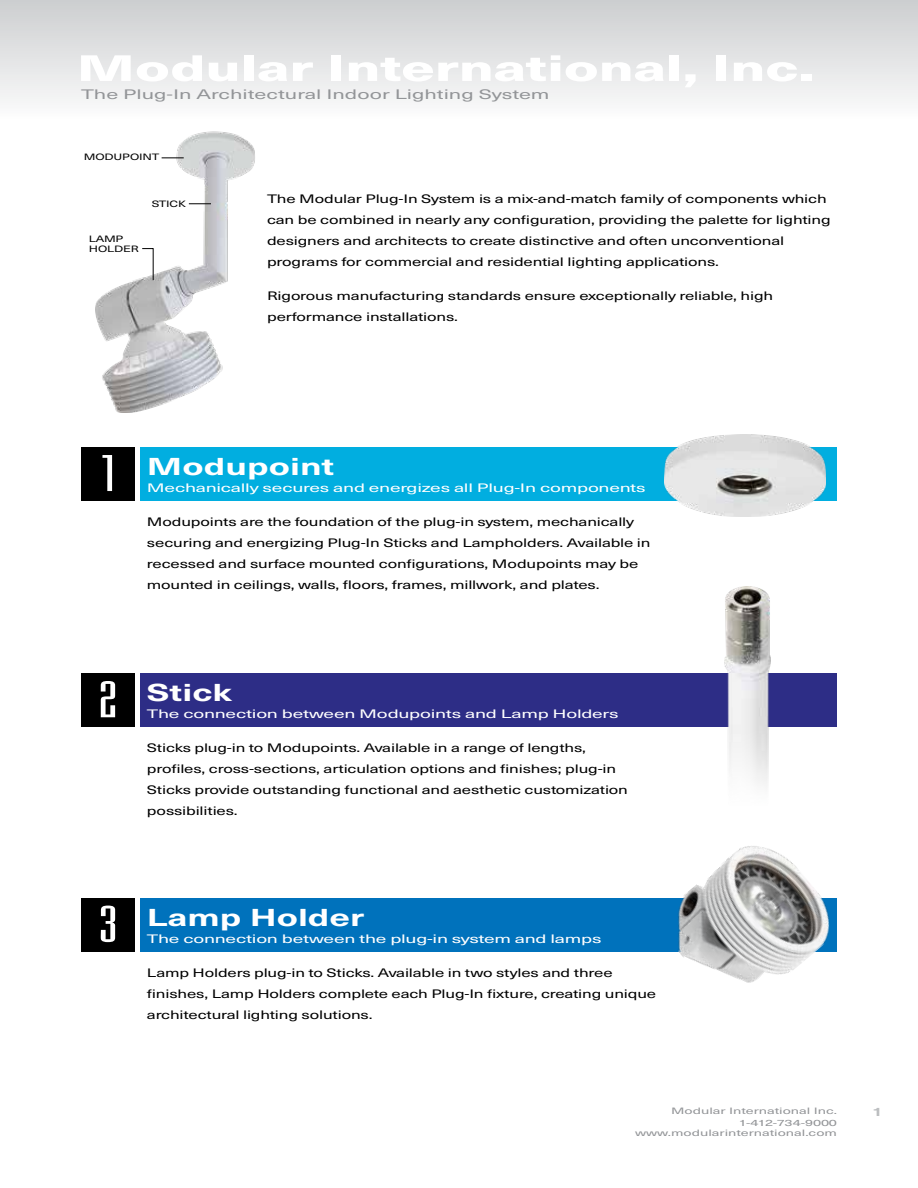
<style>
.page{position:relative;width:918px;height:1188px;background:#fff}
.page>*{position:absolute;margin:0;border:0;box-sizing:border-box;transform-origin:0 0}
.t1{font:54px "Mekanik";color:#fff;scale:1.4 1}
.t2{font:800 36px "Neue Haas Unica W1 G";color:#fff;scale:1.6 1}
.t3{font:700 24px "Neue Haas Unica W1 G";color:#fff;scale:1.5 1}
.t4{font:13.5px "Neue Haas Unica W1 G";color:#939598;scale:1.6 1}
.t5{font:12px/21px "Neue Haas Unica W1 G";letter-spacing:-.01em;color:#000;scale:1.4 1}
.t6{font:12px "Neue Haas Unica W1 G";letter-spacing:-.015em;color:#fff;scale:1.6 1}
.t7{font:700 12px "Neue Haas Unica W1 G";color:#bcbec0;scale:1.5 1}
.t8{font:9px/12px "Neue Haas Unica W1 G";color:#939598;text-align:right;scale:1.6 1}
.t9{font:9px/10.5px "Neue Haas Unica W1 G";letter-spacing:-.01em;color:#000;scale:1.4 1}
</style>
<div class="page">
<div style="left:0;top:0;width:918px;height:127px;background:linear-gradient(to bottom,#cccecf,#fff)"></div>
<div style="left:140px;top:898px;width:697px;height:54px;background:#0072bc"></div>
<div style="left:140px;top:673px;width:697px;height:54px;background:#2d2d86"></div>
<div style="left:140px;top:447px;width:697px;height:54px;background:#01aee0"></div>
<div style="left:81px;top:898px;width:54px;height:54px;background:#000"></div>
<div style="left:81px;top:673px;width:54px;height:54px;background:#000"></div>
<div style="left:81px;top:447px;width:54px;height:54px;background:#000"></div>
<img style="left:665px;top:434px;width:160px;height:83px">
<img style="left:724px;top:586px;width:46px;height:198px">
<img style="left:678px;top:846px;width:152px;height:137px">
<img style="left:96px;top:99px;width:198px;height:313px">
<svg style="left:162px;top:158px;width:22px;height:1px"></svg>
<svg style="left:189px;top:204px;width:22px;height:1px"></svg>
<svg style="left:142px;top:248px;width:12px;height:33px"></svg>
<h2 class="t2" style="left:77px;top:40px;width:462px">Modular International, Inc.</h2>
<p class="t4" style="left:81px;top:84px;width:294px">The Plug-In Architectural Indoor Lighting System</p>
<p class="t9" style="left:84px;top:151px;width:55px">MODUPOINT</p>
<p class="t9" style="left:89px;top:233px;width:37px">LAMP<br>HOLDER</p>
<p class="t9" style="left:152px;top:198px;width:26px">STICK</p>
<p class="t5" style="left:267px;top:187px;width:404px">The Modular Plug-In System is a mix-and-match family of components which can be combined in nearly any configuration, providing the palette for lighting designers and architects to create distinctive and often unconventional programs for commercial and residential lighting applications.</p>
<p class="t5" style="left:267px;top:285px;width:363px">Rigorous manufacturing standards ensure exceptionally reliable, high performance installations.</p>
<h1 class="t1" style="left:101px;top:447px;width:11px">1</h1>
<h3 class="t3" style="left:147px;top:448px;width:126px">Modupoint</h3>
<p class="t6" style="left:147px;top:479px;width:313px">Mechanically secures and energizes all Plug-In components</p>
<p class="t5" style="left:147px;top:510px;width:361px">Modupoints are the foundation of the plug-in system, mechanically securing and energizing Plug-In Sticks and Lampholders. Available in recessed and surface mounted configurations, Modupoints may be mounted in ceilings, walls, floors, frames, millwork, and plates.</p>
<h1 class="t1" style="left:98px;top:673px;width:15px">2</h1>
<h3 class="t3" style="left:147px;top:675px;width:58px">Stick</h3>
<p class="t6" style="left:147px;top:705px;width:296px">The connection between Modupoints and Lamp Holders</p>
<p class="t5" style="left:147px;top:737px;width:345px">Sticks plug-in to Modupoints. Available in a range of lengths, profiles, cross-sections, articulation options and finishes; plug-in Sticks provide outstanding functional and aesthetic customization possibilities.</p>
<h1 class="t1" style="left:98px;top:898px;width:15px">3</h1>
<h3 class="t3" style="left:147px;top:899px;width:146px">Lamp Holder</h3>
<p class="t6" style="left:147px;top:929px;width:286px">The connection between the plug-in system and lamps</p>
<p class="t5" style="left:147px;top:961px;width:365px">Lamp Holders plug-in to Sticks. Available in two styles and three finishes, Lamp Holders complete each Plug-In fixture, creating unique architectural lighting solutions.</p>
<p class="t8" style="left:671px;top:1104px;width:105px">Modular International Inc.<br>1-412-734-9000</p>
<p class="t8" style="left:635px;top:1127px;width:128px">www.modularinternational.com</p>
<p class="t7" style="left:872px;top:1103px;width:9px">1</p>
</div>
